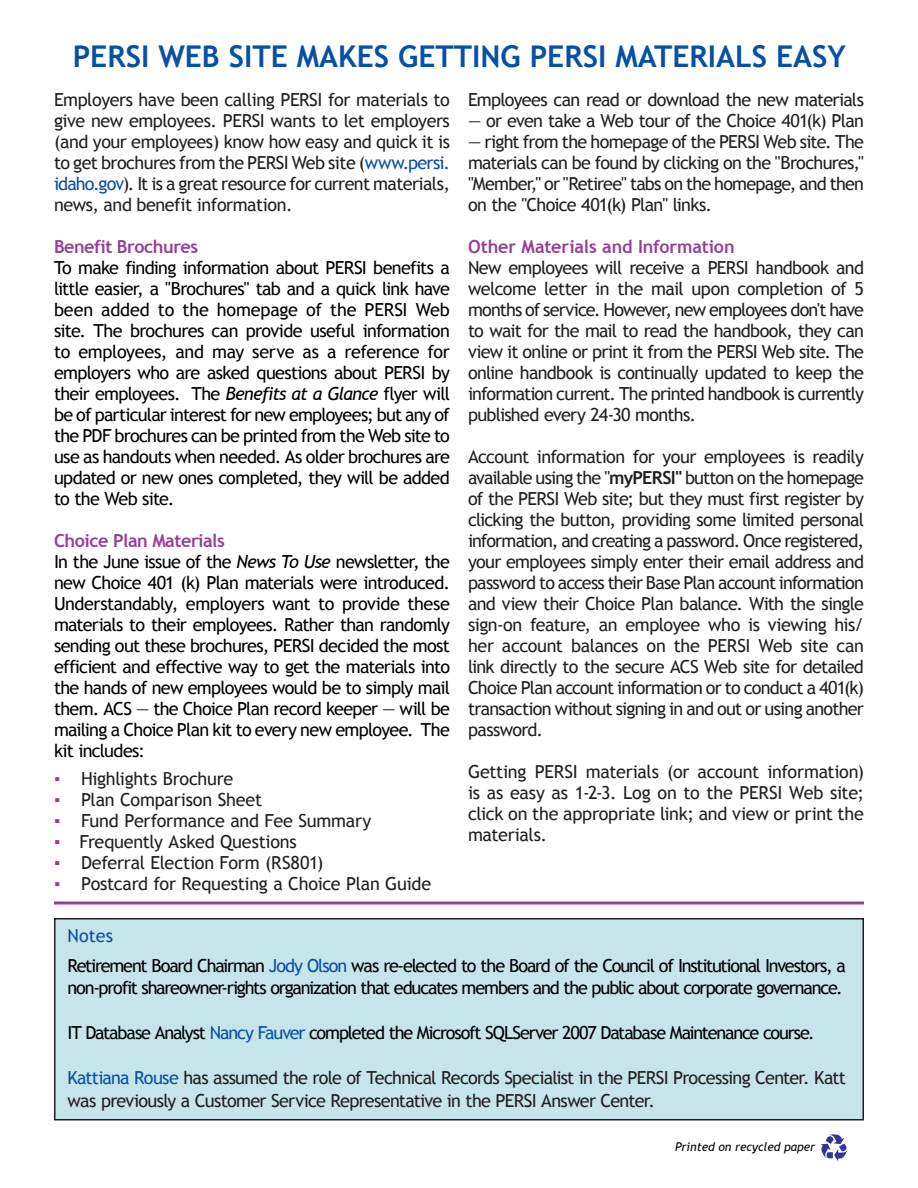
<style>
.page{position:relative;width:918px;height:1188px;background:#fff}
.page>*{position:absolute;margin:0;border:0;box-sizing:border-box;transform-origin:0 0}
.t1{font:700 30px "Trebuchet MS";color:#0850a3}
.Newsletter_Body_Text{font:18px/21px "Trebuchet MS";letter-spacing:-.035em;color:#231f20;text-align:justify}
.Newsletter_Body_Text-2{font:18px/21px "Trebuchet MS";letter-spacing:-.06em;color:#000;text-align:justify}
.Newsletter_Body_Text-3{font:18px "Trebuchet MS";letter-spacing:-.015em;color:#231f20}
.Newsletter_Body_Text-4{font:700 18px "Trebuchet MS";letter-spacing:-.025em;color:#973f97}
.Newsletter_Body_Text-5{font:18px "Trebuchet MS";letter-spacing:-.01em;color:#231f20}
.Newsletter_Body_Text-6{font:700 18px "Trebuchet MS";letter-spacing:-.005em;color:#973f97}
.Newsletter_Body_Text-7{font:18px "Trebuchet MS";color:#0850a3}
.Body_text{font:italic 12px "Trebuchet MS";color:#000}
.s1{color:#0850a3}
.s2{font-style:italic}
.s3{color:#973f97}
.s4{color:#000}
.s5{font-weight:700}
</style>
<div class="page">
<svg style="left:821px;top:1134px;width:26px;height:27px"></svg>
<hr style="left:54px;top:902px;width:810px;height:2px;background:#973f97">
<div style="left:55px;top:919px;width:808px;height:201px;background:#c5e5ea"></div>
<div style="left:54px;top:918px;width:810px;height:202px;border:2px solid #231f20"></div>
<p class="t1" style="left:73px;top:38px;width:775px">PERSI WEB SITE MAKES GETTING PERSI MATERIALS EASY</p>
<p class="Newsletter_Body_Text" style="left:54px;top:90px;width:398px">Employers have been calling PERSI for materials to give new employees. PERSI wants to let employers (and your employees) know how easy and quick it is to get brochures from the PERSI Web site (<span class="s1">www.persi. idaho.gov</span>). It is a great resource for current materials, news, and benefit information.</p>
<p class="Newsletter_Body_Text-4" style="left:54px;top:236px;width:146px">Benefit Brochures</p>
<p class="Newsletter_Body_Text-2" style="left:54px;top:258px;width:398px">To make finding information about PERSI benefits a little easier, a "Brochures" tab and a quick link have been added to the homepage of the PERSI Web site. The brochures can provide useful information to employees, and may serve as a reference for employers who are asked questions about PERSI by their employees. The <span class="s2">Benefits at a Glance</span> flyer will be of particular interest for new employees; but any of the PDF brochures can be printed from the Web site to use as handouts when needed. As older brochures are updated or new ones completed, they will be added to the Web site.</p>
<p class="Newsletter_Body_Text-4" style="left:54px;top:530px;width:172px">Choice Plan Materials</p>
<p class="Newsletter_Body_Text-2" style="left:54px;top:552px;width:398px">In the June issue of the <span class="s2">News To Use</span> newsletter, the new Choice 401 (k) Plan materials were introduced.<br>Understandably, employers want to provide these materials to their employees. Rather than randomly sending out these brochures, PERSI decided the most efficient and effective way to get the materials into the hands of new employees would be to simply mail them. ACS ― the Choice Plan record keeper ― will be mailing a Choice Plan kit to every new employee. The kit includes:</p>
<p class="Newsletter_Body_Text" style="left:54px;top:768px;width:181px"><span class="s3">▪</span> Highlights Brochure</p>
<p class="Newsletter_Body_Text-3" style="left:54px;top:789px;width:210px"><span class="s3">▪</span> Plan Comparison Sheet</p>
<p class="Newsletter_Body_Text-3" style="left:54px;top:810px;width:319px"><span class="s3">▪</span> Fund Performance and Fee Summary</p>
<p class="Newsletter_Body_Text-3" style="left:54px;top:831px;width:244px"><span class="s3">▪</span> Frequently Asked Questions</p>
<p class="Newsletter_Body_Text-5" style="left:54px;top:852px;width:271px"><span class="s3">▪</span> Deferral Election Form (RS801)</p>
<p class="Newsletter_Body_Text-3" style="left:54px;top:873px;width:379px"><span class="s3">▪</span> Postcard for Requesting a Choice Plan Guide</p>
<p class="Newsletter_Body_Text-7" style="left:68px;top:925px;width:47px">Notes</p>
<p class="Newsletter_Body_Text" style="left:468px;top:90px;width:398px">Employees can read or download the new materials <span class="s4">―</span> or even take a Web tour of the Choice 401(k) Plan <span class="s4">―</span> right from the homepage of the PERSI Web site. The materials can be found by clicking on the "Brochures," "Member," or "Retiree" tabs on the homepage, and then on the "Choice 401(k) Plan" links.</p>
<p class="Newsletter_Body_Text-6" style="left:468px;top:236px;width:268px">Other Materials and Information</p>
<p class="Newsletter_Body_Text" style="left:468px;top:258px;width:398px">New employees will receive a PERSI handbook and welcome letter in the mail upon completion of 5 months of service. However, new employees don't have to wait for the mail to read the handbook, they can view it online or print it from the PERSI Web site. The online handbook is continually updated to keep the information current. The printed handbook is currently published every 24-30 months.</p>
<p class="Newsletter_Body_Text" style="left:468px;top:447px;width:398px">Account information for your employees is readily available using the "<span class="s5">myPERSI"</span> button on the homepage of the PERSI Web site; but they must first register by clicking the button, providing some limited personal information, and creating a password. Once registered, your employees simply enter their email address and password to access their Base Plan account information and view their Choice Plan balance. With the single sign-on feature, an employee who is viewing his/ her account balances on the PERSI Web site can link directly to the secure ACS Web site for detailed Choice Plan account information or to conduct a 401(k) transaction without signing in and out or using another password.</p>
<p class="Newsletter_Body_Text" style="left:468px;top:762px;width:398px">Getting PERSI materials (or account information) is as easy as 1-2-3. Log on to the PERSI Web site; click on the appropriate link; and view or print the materials.</p>
<p class="Newsletter_Body_Text-2" style="left:68px;top:954px;width:780px;line-height:22.5px">Retirement Board Chairman <span class="s1">Jody Olson</span> was re-elected to the Board of the Council of Institutional Investors, a non-profit shareowner-rights organization that educates members and the public about corporate governance.</p>
<p class="Newsletter_Body_Text-2" style="left:68px;top:1023px;width:749px">IT Database Analyst <span class="s1">Nancy Fauver</span> completed the Microsoft SQLServer 2007 Database Maintenance course.</p>
<p class="Newsletter_Body_Text" style="left:68px;top:1067px;width:780px;line-height:22.5px"><span class="s1">Kattiana Rouse</span> has assumed the role of Technical Records Specialist in the PERSI Processing Center. Katt was previously a Customer Service Representative in the PERSI Answer Center.</p>
<p class="Body_text" style="left:675px;top:1140px;width:142px">Printed on recycled paper</p>
</div>
